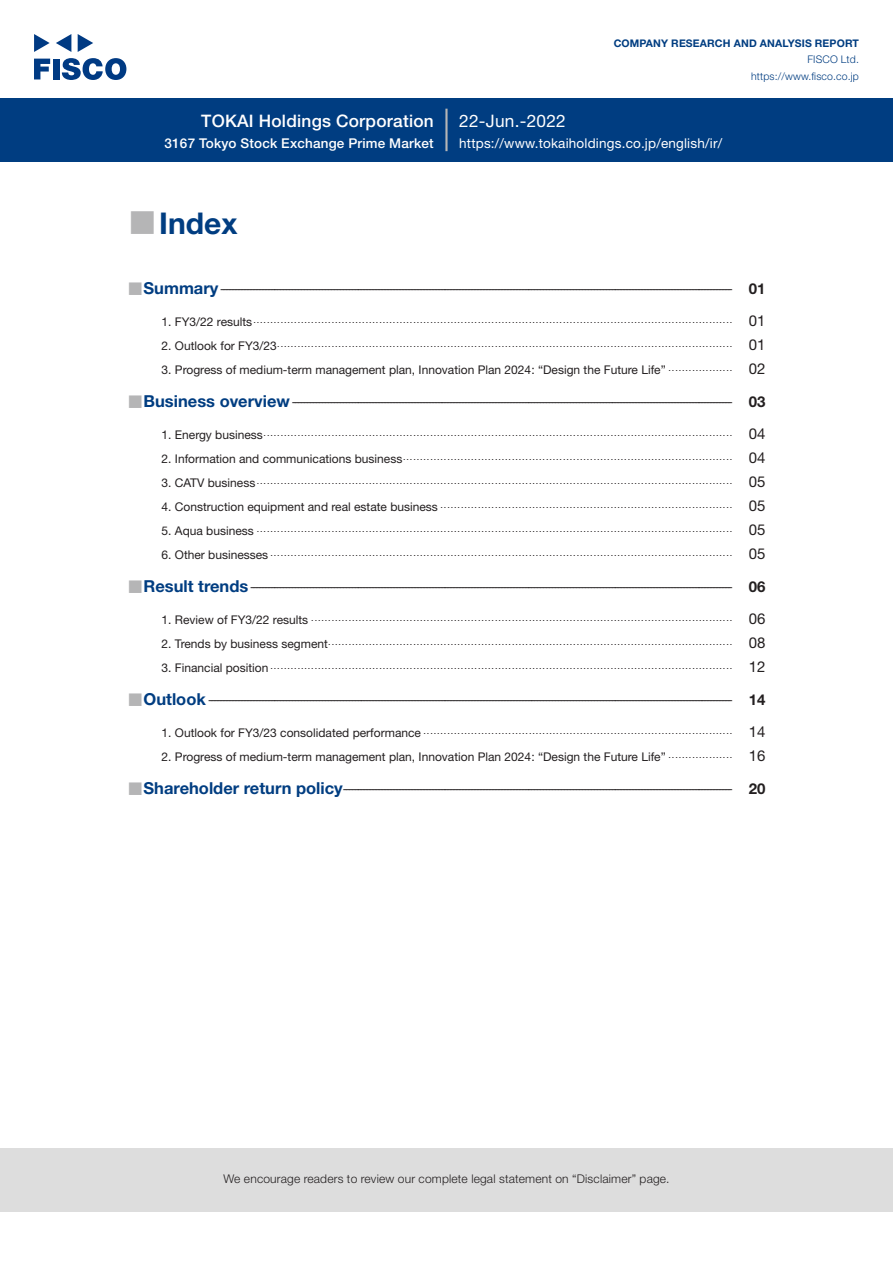
<style>
.page{position:relative;width:893px;height:1263px;background:#fff}
.page>*{position:absolute;margin:0;border:0;box-sizing:border-box;transform-origin:0 0}
.t1{font:700 30px "Helvetica Neue LT Std";color:#003d81}
.t2{font:500 17.25px "Helvetica Neue LT Std";letter-spacing:.015em;color:#fff}
.t3{font:17.25px "Helvetica Neue LT Std";letter-spacing:.015em;color:#fff}
.t4{font:700 16.5px "Helvetica Neue LT Std";color:#003d81}
.t5{font:15px "Helvetica Neue LT Std";color:#231f20}
.t6{font:700 15px "Helvetica Neue LT Std";color:#231f20}
.t7{font:13.5px "Helvetica Neue LT Std";letter-spacing:.015em;color:#fff}
.t8{font:500 13.5px "Helvetica Neue LT Std";letter-spacing:.015em;color:#fff}
.t9{font:12px "Helvetica Neue LT Std";color:#231f20}
.t10{font:300 12px "Helvetica Neue LT Std";letter-spacing:.015em;color:#231f20}
.t11{font:700 10.5px "Helvetica Neue LT Std";letter-spacing:.015em;color:#003d81}
.t12{font:300 10.5px/16.5px "Helvetica Neue LT Std";letter-spacing:.015em;color:#003d81;text-align:right}
.t13{font:9px "Helvetica Neue LT Std";color:#231f20}
.s1{font-family:"Hiragino UD Sans F Std N W6";font-weight:400;color:#b5b5b6}
.s2{font-family:"Hiragino UD Sans Std W6";font-weight:400;color:#b5b5b6}
.s3{font-size:12px}
</style>
<div class="page">
<div style="left:0;top:1148px;width:893px;height:64px;background:#ddd"></div>
<svg style="left:34px;top:59px;width:16px;height:20px"></svg>
<div style="left:53px;top:59px;width:6px;height:20px;background:#003a83"></div>
<svg style="left:62px;top:58px;width:64px;height:22px"></svg>
<svg style="left:34px;top:34px;width:16px;height:18px"></svg>
<svg style="left:78px;top:34px;width:15px;height:18px"></svg>
<svg style="left:56px;top:34px;width:15px;height:18px"></svg>
<div style="left:0;top:98px;width:893px;height:64px;background:#003d81"></div>
<hr style="left:445px;top:109px;width:3px;height:42px;background:#b5b5b6">
<h2 class="t2" style="left:201px;top:110px;width:234px">TOKAI Holdings Corporation</h2>
<h3 class="t8" style="left:165px;top:135px;width:271px">3167 Tokyo Stock Exchange Prime Market</h3>
<h1 class="t1" style="left:128px;top:204px;width:112px"><span class="s1">■</span>Index</h1>
<h2 class="t3" style="left:459px;top:110px;width:108px">22-Jun.-2022</h2>
<p class="t11" style="left:614px;top:37px;width:247px">COMPANY RESEARCH AND ANALYSIS REPORT</p>
<p class="t12" style="left:751px;top:51px;width:109px">FISCO Ltd. https://www.fisco.co j p.</p>
<h3 class="t7" style="left:459px;top:135px;width:264px">https://www.tokaiholdings.co j p. /english /i r/</h3>
<h3 class="t4" style="left:127px;top:278px;width:93px"><span class="s2">■</span>Summary</h3>
<h3 class="t9" style="left:220px;top:281px;width:514px">---------------------------------------------------------------------------------------------------------------------------------------------------------------------------</h3>
<h3 class="t9" style="left:162px;top:314px;width:92px">1. FY3/22 results</h3>
<p class="t13" style="left:253px;top:314px;width:480px">.............................................................................................................................................</p>
<h3 class="t9" style="left:162px;top:338px;width:93px">2. Outlook for FY</h3>
<p class="t13" style="left:253px;top:338px;width:481px"><span class="s3">3/23</span>......................................................................................................................................</p>
<h3 class="t9" style="left:162px;top:362px;width:506px">3. Progress of medium-term management plan, Innovation Plan 2024: “Design the Future Life“</h3>
<p class="t13" style="left:668px;top:362px;width:65px">...................</p>
<h3 class="t4" style="left:127px;top:391px;width:164px"><span class="s2">■</span>Business overview</h3>
<h3 class="t9" style="left:292px;top:394px;width:442px">---------------------------------------------------------------------------------------------------------------------------------------------------</h3>
<h3 class="t9" style="left:162px;top:427px;width:103px">1. Energy business</h3>
<p class="t13" style="left:264px;top:427px;width:470px">..........................................................................................................................................</p>
<h3 class="t9" style="left:162px;top:451px;width:242px">2. Information and communications business</h3>
<p class="t13" style="left:403px;top:451px;width:331px">.................................................................................................</p>
<h3 class="t9" style="left:162px;top:475px;width:95px">3. CATV business</h3>
<p class="t13" style="left:257px;top:475px;width:477px">............................................................................................................................................</p>
<h3 class="t9" style="left:162px;top:499px;width:278px">4. Construction equipment and real estate business</h3>
<p class="t13" style="left:441px;top:499px;width:293px">......................................................................................</p>
<h3 class="t9" style="left:162px;top:523px;width:94px">5. Aqua business</h3>
<p class="t13" style="left:257px;top:523px;width:477px">............................................................................................................................................</p>
<h3 class="t9" style="left:162px;top:547px;width:108px">6. Other businesses</h3>
<p class="t13" style="left:270px;top:547px;width:463px">........................................................................................................................................</p>
<h3 class="t4" style="left:127px;top:576px;width:123px"><span class="s2">■</span>Result trends</h3>
<h3 class="t9" style="left:250px;top:579px;width:484px">-----------------------------------------------------------------------------------------------------------------------------------------------------------------</h3>
<h3 class="t9" style="left:162px;top:612px;width:148px">1. Review of FY3/22 results</h3>
<p class="t13" style="left:311px;top:612px;width:422px">............................................................................................................................</p>
<h3 class="t9" style="left:162px;top:636px;width:168px">2. Trends by business segment</h3>
<p class="t13" style="left:328px;top:636px;width:405px">.......................................................................................................................</p>
<h3 class="t9" style="left:162px;top:660px;width:108px">3. Financial position</h3>
<p class="t13" style="left:270px;top:660px;width:463px">........................................................................................................................................</p>
<h3 class="t4" style="left:127px;top:689px;width:80px"><span class="s2">■</span>Outlook</h3>
<h3 class="t9" style="left:208px;top:692px;width:526px">-------------------------------------------------------------------------------------------------------------------------------------------------------------------------------</h3>
<h3 class="t9" style="left:162px;top:725px;width:261px">1. Outlook for FY3/23 consolidated performance</h3>
<p class="t13" style="left:424px;top:725px;width:310px">...........................................................................................</p>
<h3 class="t9" style="left:162px;top:749px;width:506px">2. Progress of medium-term management plan, Innovation Plan 2024: “Design the Future Life“</h3>
<p class="t13" style="left:668px;top:749px;width:65px">...................</p>
<h3 class="t4" style="left:127px;top:778px;width:217px"><span class="s2">■</span>Shareholder return policy</h3>
<h3 class="t9" style="left:343px;top:781px;width:392px">----------------------------------------------------------------------------------------------------------------------------------</h3>
<h3 class="t6" style="left:749px;top:279px;width:18px">01</h3>
<h3 class="t5" style="left:749px;top:311px;width:18px">01</h3>
<h3 class="t5" style="left:749px;top:335px;width:18px">01</h3>
<h3 class="t5" style="left:749px;top:359px;width:18px">02</h3>
<h3 class="t6" style="left:749px;top:392px;width:18px">03</h3>
<h3 class="t5" style="left:749px;top:424px;width:18px">04</h3>
<h3 class="t5" style="left:749px;top:448px;width:18px">04</h3>
<h3 class="t5" style="left:749px;top:472px;width:18px">05</h3>
<h3 class="t5" style="left:749px;top:496px;width:18px">05</h3>
<h3 class="t5" style="left:749px;top:520px;width:18px">05</h3>
<h3 class="t5" style="left:749px;top:544px;width:18px">05</h3>
<h3 class="t6" style="left:749px;top:577px;width:18px">06</h3>
<h3 class="t5" style="left:749px;top:609px;width:18px">06</h3>
<h3 class="t5" style="left:749px;top:633px;width:18px">08</h3>
<h3 class="t5" style="left:749px;top:657px;width:18px">12</h3>
<h3 class="t6" style="left:749px;top:690px;width:18px">14</h3>
<h3 class="t5" style="left:749px;top:722px;width:18px">14</h3>
<h3 class="t5" style="left:749px;top:746px;width:18px">16</h3>
<h3 class="t6" style="left:749px;top:779px;width:18px">20</h3>
<h3 class="t10" style="left:223px;top:1171px;width:448px">We encourage readers to review our complete legal statement on “Disclaimer” page.</h3>
</div>
